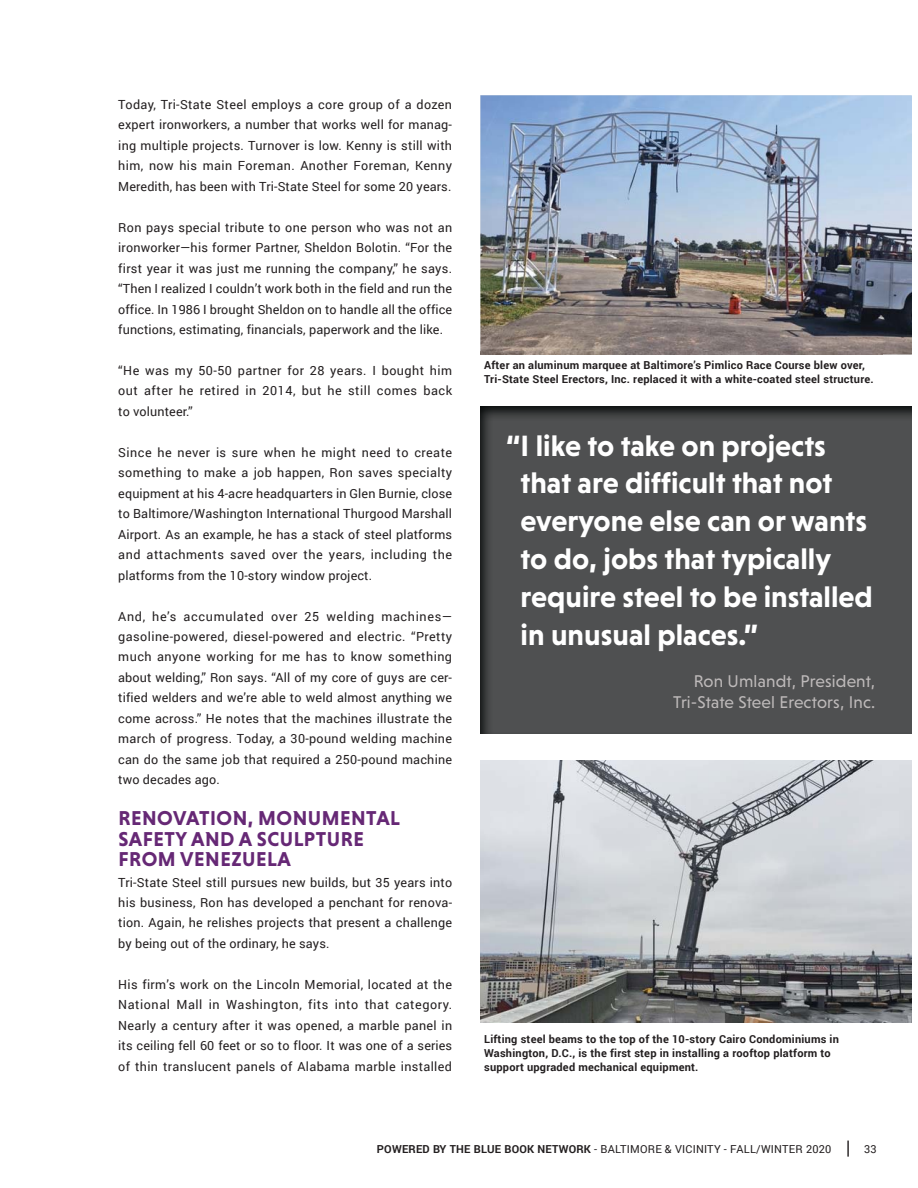
<style>
.page{position:relative;width:918px;height:1188px;background:#fff}
.page>*{position:absolute;margin:0;border:0;box-sizing:border-box;transform-origin:0 0}
.t1{font:700 29.85px/37.8px "Niveau Grotesk";color:#fff}
.t2{font:700 20.4px/20.4px "Niveau Grotesk";letter-spacing:.025em;color:#662875}
.t3{font:17.25px/20.4px "Niveau Grotesk";letter-spacing:.01em;color:#bebaba;text-align:right}
.t4{font:12.6px/20.4px "Roboto";letter-spacing:.01em;color:#231f20;text-align:justify}
.t5{font:700 10.95px/14.1px "Roboto";letter-spacing:.02em;color:#231f20}
.t6{font:10.95px "Roboto";letter-spacing:.02em;color:#231f20}
.s1{font-weight:700}
</style>
<div class="page">
<svg style="left:847px;top:1141px;width:2px;height:16px"></svg>
<div style="left:480px;top:406px;width:431px;height:328px;background:#4f5051"></div>
<img style="left:480px;top:95px;width:431px;height:260px">
<img style="left:480px;top:351px;width:403px;height:4px">
<img style="left:480px;top:761px;width:431px;height:261px">
<p class="t4" style="left:118px;top:94px;width:335px">Today, Tri-State Steel employs a core group of a dozen expert ironworkers, a number that works well for manag&shy;ing multiple projects. Turnover is low. Kenny is still with him, now his main Foreman. Another Foreman, Kenny Meredith, has been with Tri-State Steel for some 20 years.</p>
<p class="t4" style="left:118px;top:217px;width:335px">Ron pays special tribute to one person who was not an ironworker—his former Partner, Sheldon Bolotin. “For the first year it was just me running the company,” he says. “Then I realized I couldn’t work both in the field and run the office. In 1986 I brought Sheldon on to handle all the office functions, estimating, financials, paperwork and the like.</p>
<p class="t4" style="left:118px;top:360px;width:335px">“He was my 50-50 partner for 28 years. I bought him out after he retired in 2014, but he still comes back to volunteer.”</p>
<p class="t4" style="left:118px;top:442px;width:335px">Since he never is sure when he might need to create something to make a job happen, Ron saves specialty equipment at his 4-acre headquarters in Glen Burnie, close to Baltimore/Washington International Thurgood Marshall Airport. As an example, he has a stack of steel platforms and attachments saved over the years, including the platforms from the 10-story window project.</p>
<p class="t4" style="left:118px;top:605px;width:335px">And, he’s accumulated over 25 welding machines— gasoline-powered, diesel-powered and electric. “Pretty much anyone working for me has to know something about welding,” Ron says. “All of my core of guys are cer&shy;tified welders and we’re able to weld almost anything we come across.” He notes that the machines illustrate the march of progress. Today, a 30-pound welding machine can do the same job that required a 250-pound machine two decades ago.</p>
<h2 class="t2" style="left:118px;top:809px;width:283px">RENOVATION, MONUMENTAL<br>SAFETY AND A SCULPTURE<br>FROM VENEZUELA</h2>
<p class="t4" style="left:118px;top:871px;width:335px">Tri-State Steel still pursues new builds, but 35 years into his business, Ron has developed a penchant for renova&shy;tion. Again, he relishes projects that present a challenge by being out of the ordinary, he says.</p>
<p class="t4" style="left:118px;top:974px;width:335px">His firm’s work on the Lincoln Memorial, located at the National Mall in Washington, fits into that category.<br>Nearly a century after it was opened, a marble panel in its ceiling fell 60 feet or so to floor. It was one of a series of thin translucent panels of Alabama marble installed</p>
<p class="t5" style="left:484px;top:358px;width:391px">After an aluminum marquee at Baltimore’s Pimlico Race Course blew over,<br>Tri-State Steel Erectors, Inc. replaced it with a white-coated steel structure.</p>
<h1 class="t1" style="left:521px;top:429px;width:354px;text-indent:-14px">“ I like to take on projects that are difficult that not everyone else can or wants to do, jobs that typically require steel to be installed in unusual places.”</h1>
<h3 class="t3" style="left:673px;top:671px;width:204px">Ron Umlandt, President,<br>Tri-State Steel Erectors, Inc.</h3>
<p class="t5" style="left:484px;top:1032px;width:356px">Lifting steel beams to the top of the 10-story Cairo Condominiums in<br>Washington, D.C., is the first step in installing a rooftop platform to support upgraded mechanical equipment.</p>
<p class="t6" style="left:377px;top:1141px;width:456px"><span class="s1">POWERED BY THE BLUE BOOK NETWORK</span> - BALTIMORE &amp; VICINITY - FALL/WINTER 2020</p>
<p class="t6" style="left:864px;top:1141px;width:14px">33</p>
</div>
